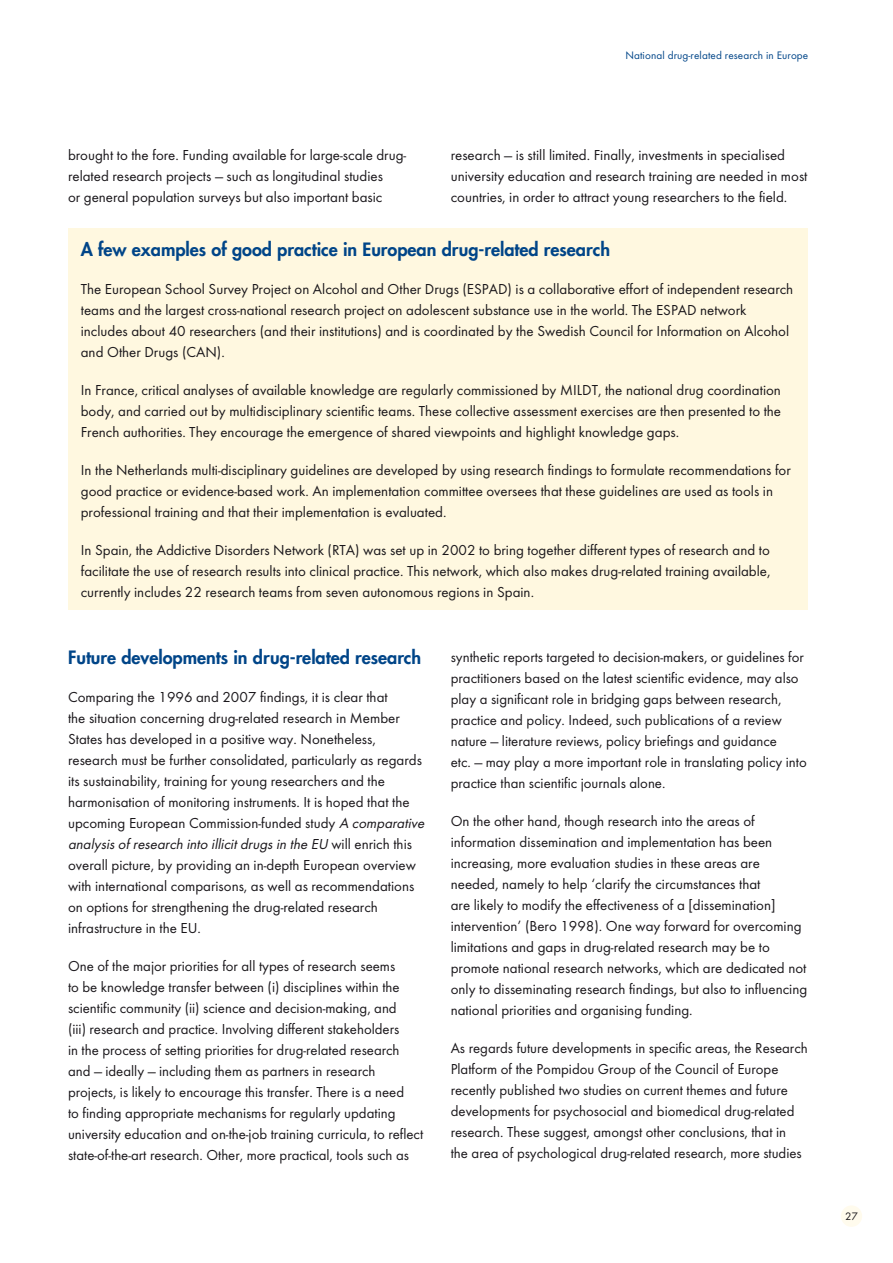
<style>
.page{position:relative;width:893px;height:1263px;background:#fff}
.page>*{position:absolute;margin:0;border:0;box-sizing:border-box;transform-origin:0 0}
.t1{font:800 18px "Futura LT";color:#004588}
.t2{font:15px/21px "Futura Greek";color:#1a171b}
.t3{font:11.25px "Futura Greek";letter-spacing:.01em;color:#004588}
.t4{font:11.25px "Futura Greek";color:#1a171b}
.s1{font-style:italic}
</style>
<div class="page">
<div style="left:841px;top:1205px;width:21px;height:22px;background:#fffbed;border-radius:50%"></div>
<div style="left:68px;top:228px;width:740px;height:381px;background:#fff8e0"></div>
<p class="t3" style="left:625px;top:49px;width:185px">National drug-related research in Europe</p>
<p class="t2" style="left:68px;top:145px;width:340px">brought to the fore. Funding available for large-scale drug&shy;related research projects — such as longitudinal studies<br>or general population surveys but also important basic</p>
<p class="t2" style="left:451px;top:145px;width:358px">research — is still limited. Finally, investments in specialised university education and research training are needed in most countries, in order to attract young researchers to the field.</p>
<p class="t1" style="left:81px;top:237px;width:531px">A few examples of good practice in European drug-related research</p>
<p class="t2" style="left:81px;top:279px;width:714px">The European School Survey Project on Alcohol and Other Drugs (ESPAD) is a collaborative effort of independent research teams and the largest cross-national research project on adolescent substance use in the world. The ESPAD network includes about 40 researchers (and their institutions) and is coordinated by the Swedish Council for Information on Alcohol and Other Drugs (CAN).</p>
<p class="t2" style="left:81px;top:380px;width:702px;text-align:justify">In France, critical analyses of available knowledge are regularly commissioned by MILDT, the national drug coordination body, and carried out by multidisciplinary scientific teams. These collective assessment exercises are then presented to the French authorities. They encourage the emergence of shared viewpoints and highlight knowledge gaps.</p>
<p class="t2" style="left:81px;top:460px;width:712px">In the Netherlands multi-disciplinary guidelines are developed by using research findings to formulate recommendations for good practice or evidence-based work. An implementation committee oversees that these guidelines are used as tools in professional training and that their implementation is evaluated.</p>
<p class="t2" style="left:81px;top:540px;width:691px;text-align:justify">In Spain, the Addictive Disorders Network (RTA) was set up in 2002 to bring together different types of research and to facilitate the use of research results into clinical practice. This network, which also makes drug-related training available, currently includes 22 research teams from seven autonomous regions in Spain.</p>
<p class="t1" style="left:68px;top:645px;width:355px">Future developments in drug-related research</p>
<p class="t2" style="left:68px;top:687px;width:358px">Comparing the 1996 and 2007 findings, it is clear that<br>the situation concerning drug-related research in Member States has developed in a positive way. Nonetheless, research must be further consolidated, particularly as regards its sustainability, training for young researchers and the harmonisation of monitoring instruments. It is hoped that the upcoming European Commission-funded study <span class="s1">A comparative analysis of research into illicit drugs in the EU</span> will enrich this overall picture, by providing an in-depth European overview with international comparisons, as well as recommendations on options for strengthening the drug-related research infrastructure in the EU.</p>
<p class="t2" style="left:68px;top:956px;width:357px">One of the major priorities for all types of research seems<br>to be knowledge transfer between (i) disciplines within the scientific community (ii) science and decision-making, and<br>(iii) research and practice. Involving different stakeholders<br>in the process of setting priorities for drug-related research and — ideally — including them as partners in research projects, is likely to encourage this transfer. There is a need<br>to finding appropriate mechanisms for regularly updating university education and on-the-job training curricula, to reflect state-of-the-art research. Other, more practical, tools such as</p>
<p class="t2" style="left:451px;top:647px;width:358px">synthetic reports targeted to decision-makers, or guidelines for practitioners based on the latest scientific evidence, may also play a significant role in bridging gaps between research, practice and policy. Indeed, such publications of a review nature — literature reviews, policy briefings and guidance<br>etc. — may play a more important role in translating policy into practice than scientific journals alone.</p>
<p class="t2" style="left:451px;top:811px;width:358px">On the other hand, though research into the areas of information dissemination and implementation has been increasing, more evaluation studies in these areas are needed, namely to help ‘clarify the circumstances that<br>are likely to modify the effectiveness of a [dissemination] intervention’ (Bero 1998). One way forward for overcoming limitations and gaps in drug-related research may be to promote national research networks, which are dedicated not only to disseminating research findings, but also to influencing national priorities and organising funding.</p>
<p class="t2" style="left:451px;top:1038px;width:359px">As regards future developments in specific areas, the Research Platform of the Pompidou Group of the Council of Europe recently published two studies on current themes and future developments for psychosocial and biomedical drug-related research. These suggest, amongst other conclusions, that in<br>the area of psychological drug-related research, more studies</p>
<p class="t4" style="left:845px;top:1211px;width:14px">27</p>
</div>
